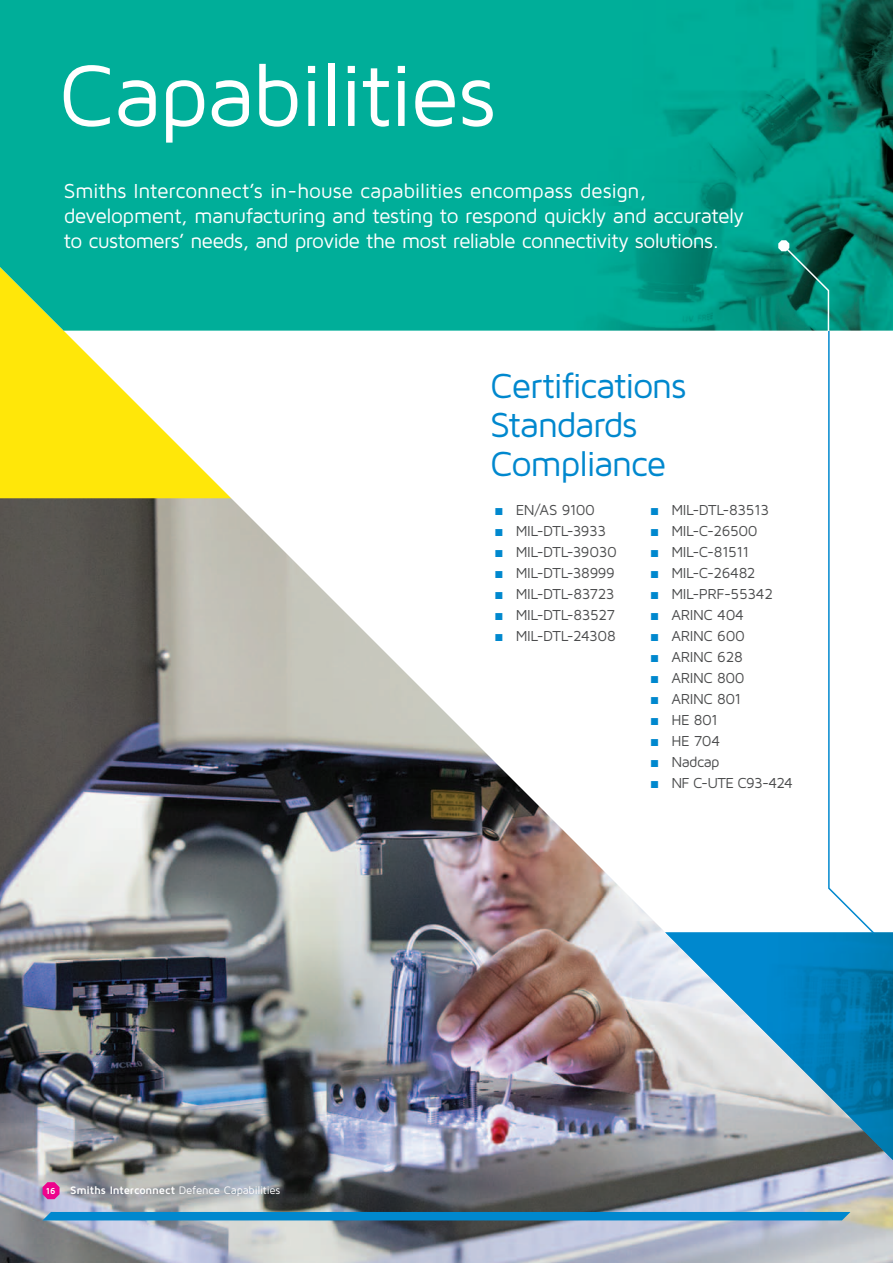
<style>
.page{position:relative;width:893px;height:1263px;background:#fff}
.page>*{position:absolute;margin:0;border:0;box-sizing:border-box;transform-origin:0 0}
.t1{font:90px "Maven Pro";letter-spacing:-.035em;color:#fff}
.t2{font:36px/39px "Maven Pro";letter-spacing:-.04em;color:#0088ce}
.t3{font:21px/25.2px "Maven Pro";letter-spacing:-.03em;color:#fff}
.t4{font:15px "Maven Pro";letter-spacing:-.03em;color:#4b4c4d}
.t5{font:15px "Maven Pro";letter-spacing:-.05em;color:#4b4c4d}
.t6{font:11.25px "Maven Pro";letter-spacing:-.015em;color:#fff}
.t7{font:700 9px "Maven Pro";color:#fff}
.s1{font-family:"Arial";color:#0088ce}
.s2{font-weight:700}
</style>
<div class="page">
<img style="left:0;top:498px;width:893px;height:765px">
<img style="left:665px;top:932px;width:228px;height:228px">
<div style="left:0;top:331px;width:64px;height:167px;background:#ffe709"></div>
<svg style="left:43px;top:1182px;width:17px;height:17px"></svg>
<img style="left:0;top:0;width:893px;height:331px">
<div style="left:42px;top:1212px;width:808px;height:8px;background:#0088ce"></div>
<svg style="left:64px;top:331px;width:829px;height:601px"></svg>
<svg style="left:778px;top:240px;width:98px;height:695px"></svg>
<h1 class="t1" style="left:58px;top:39px;width:439px">Capabilities</h1>
<h3 class="t3" style="left:64px;top:177px;width:682px">Smiths Interconnect’s in-house capabilities encompass design, development, manufacturing and testing to respond quickly and accurately to customers’ needs, and provide the most reliable connectivity solutions.</h3>
<h2 class="t2" style="left:490px;top:365px;width:198px">Certifications<br>Standards<br>Compliance</h2>
<p class="t4" style="left:495px;top:501px;width:102px"><span class="s1">■</span> EN/AS 9100</p>
<p class="t4" style="left:495px;top:522px;width:113px"><span class="s1">■</span> MIL-DTL-3933</p>
<p class="t4" style="left:495px;top:543px;width:124px"><span class="s1">■</span> MIL-DTL-39030</p>
<p class="t4" style="left:495px;top:564px;width:122px"><span class="s1">■</span> MIL-DTL-38999</p>
<p class="t4" style="left:495px;top:585px;width:122px"><span class="s1">■</span> MIL-DTL-83723</p>
<p class="t4" style="left:495px;top:606px;width:122px"><span class="s1">■</span> MIL-DTL-83527</p>
<p class="t4" style="left:495px;top:627px;width:123px"><span class="s1">■</span> MIL-DTL-24308</p>
<p class="t4" style="left:650px;top:500px;width:120px"><span class="s1">■</span> MIL-DTL-83513</p>
<p class="t4" style="left:650px;top:521px;width:109px"><span class="s1">■</span> MIL-C-26500</p>
<p class="t4" style="left:650px;top:542px;width:101px"><span class="s1">■</span> MIL-C-81511</p>
<p class="t4" style="left:650px;top:563px;width:107px"><span class="s1">■</span> MIL-C-26482</p>
<p class="t4" style="left:650px;top:584px;width:124px"><span class="s1">■</span> MIL-PRF-55342</p>
<p class="t4" style="left:650px;top:605px;width:95px"><span class="s1">■</span> ARINC 404</p>
<p class="t4" style="left:650px;top:626px;width:96px"><span class="s1">■</span> ARINC 600</p>
<p class="t4" style="left:650px;top:647px;width:94px"><span class="s1">■</span> ARINC 628</p>
<p class="t4" style="left:650px;top:668px;width:96px"><span class="s1">■</span> ARINC 800</p>
<p class="t4" style="left:650px;top:689px;width:93px"><span class="s1">■</span> ARINC 801</p>
<p class="t4" style="left:650px;top:710px;width:69px"><span class="s1">■</span> HE 801</p>
<p class="t4" style="left:650px;top:731px;width:72px"><span class="s1">■</span> HE 704</p>
<p class="t4" style="left:650px;top:752px;width:71px"><span class="s1">■</span> Nadcap</p>
<p class="t5" style="left:650px;top:773px;width:144px"><span class="s1">■</span> NF C-UTE C93-424</p>
<p class="t7" style="left:46px;top:1185px;width:11px">16</p>
<p class="t6" style="left:70px;top:1183px;width:212px"><span class="s2">Smiths Interconnect</span> Defence Capabilities</p>
</div>
